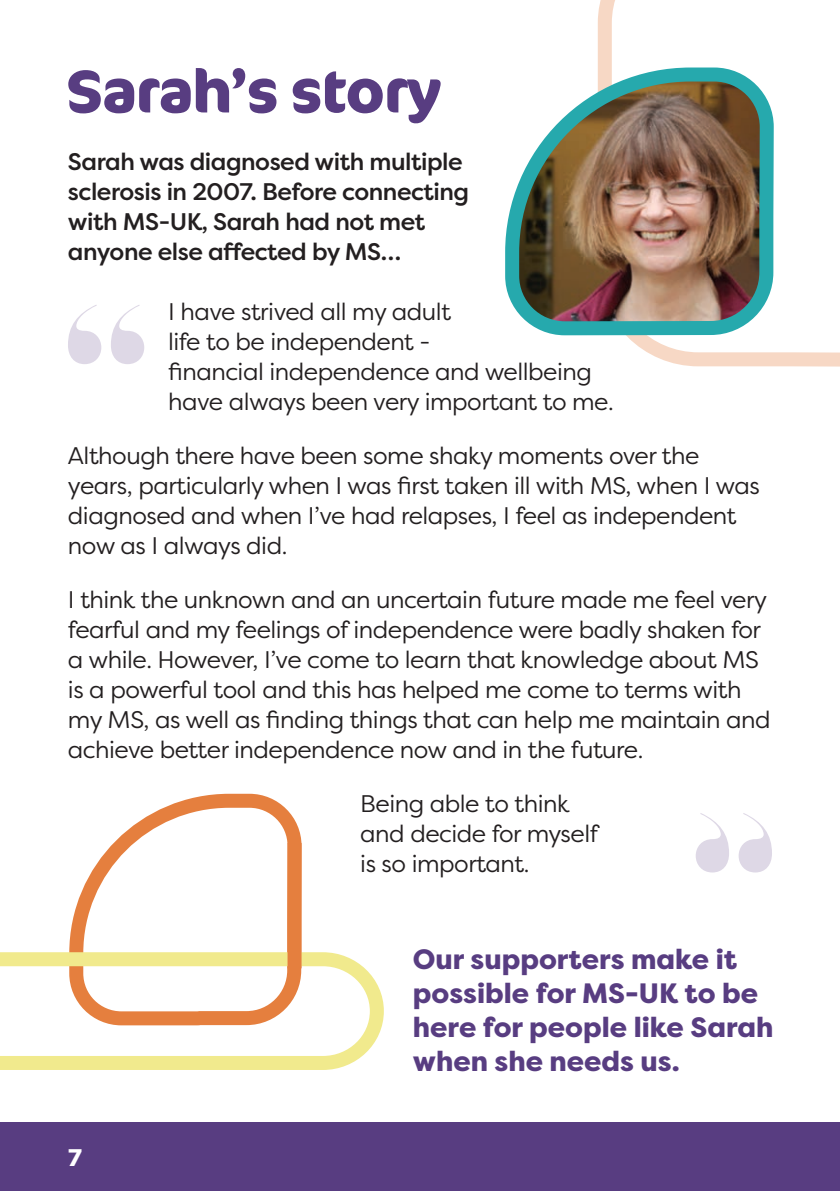
<style>
.page{position:relative;width:840px;height:1191px;background:#fff}
.page>*{position:absolute;margin:0;border:0;box-sizing:border-box;transform-origin:0 0}
.t1{font:800 28px/34px "Filson Pro";color:#583d81}
.t2{font:24px/30px "Filson Pro";letter-spacing:-.02em;color:#231f20}
.t3{font:500 24px/30px "Filson Pro";letter-spacing:-.02em;color:#231f20}
.t4{font:800 24px "Filson Pro";color:#fff}
</style>
<div class="page">
<svg style="left:69px;top:793px;width:233px;height:152px"></svg>
<svg style="left:597px;top:0;width:242px;height:367px"></svg>
<svg style="left:0;top:945px;width:384px;height:125px"></svg>
<img style="left:505px;top:60px;width:275px;height:282px">
<div style="left:287px;top:843px;width:14px;height:125px;background:#e57f3e"></div>
<svg style="left:68px;top:305px;width:76px;height:59px"></svg>
<svg style="left:695px;top:813px;width:76px;height:59px"></svg>
<div style="left:0;top:1123px;width:839px;height:68px;background:#583d81"></div>
<svg style="left:68px;top:68px;width:372px;height:55px"></svg>
<p class="t3" style="left:68px;top:146px;width:402px">Sarah was diagnosed with multiple sclerosis in 2007. Before connecting with MS-UK, Sarah had not met anyone else affected by MS…</p>
<p class="t2" style="left:168px;top:296px;width:447px">I have strived all my adult<br>life to be independent -<br>financial independence and wellbeing have always been very important to me.</p>
<p class="t2" style="left:68px;top:440px;width:693px">Although there have been some shaky moments over the years, particularly when I was first taken ill with MS, when I was diagnosed and when I’ve had relapses, I feel as independent now as I always did.</p>
<p class="t2" style="left:68px;top:584px;width:703px">I think the unknown and an uncertain future made me feel very fearful and my feelings of independence were badly shaken for a while. However, I’ve come to learn that knowledge about MS is a powerful tool and this has helped me come to terms with my MS, as well as finding things that can help me maintain and achieve better independence now and in the future.</p>
<p class="t2" style="left:360px;top:788px;width:239px">Being able to think and decide for myself is so important.</p>
<p class="t4" style="left:68px;top:1142px;width:15px">7</p>
<p class="t1" style="left:412px;top:942px;width:362px">Our supporters make it possible for MS-UK to be here for people like Sarah when she needs us.</p>
</div>
